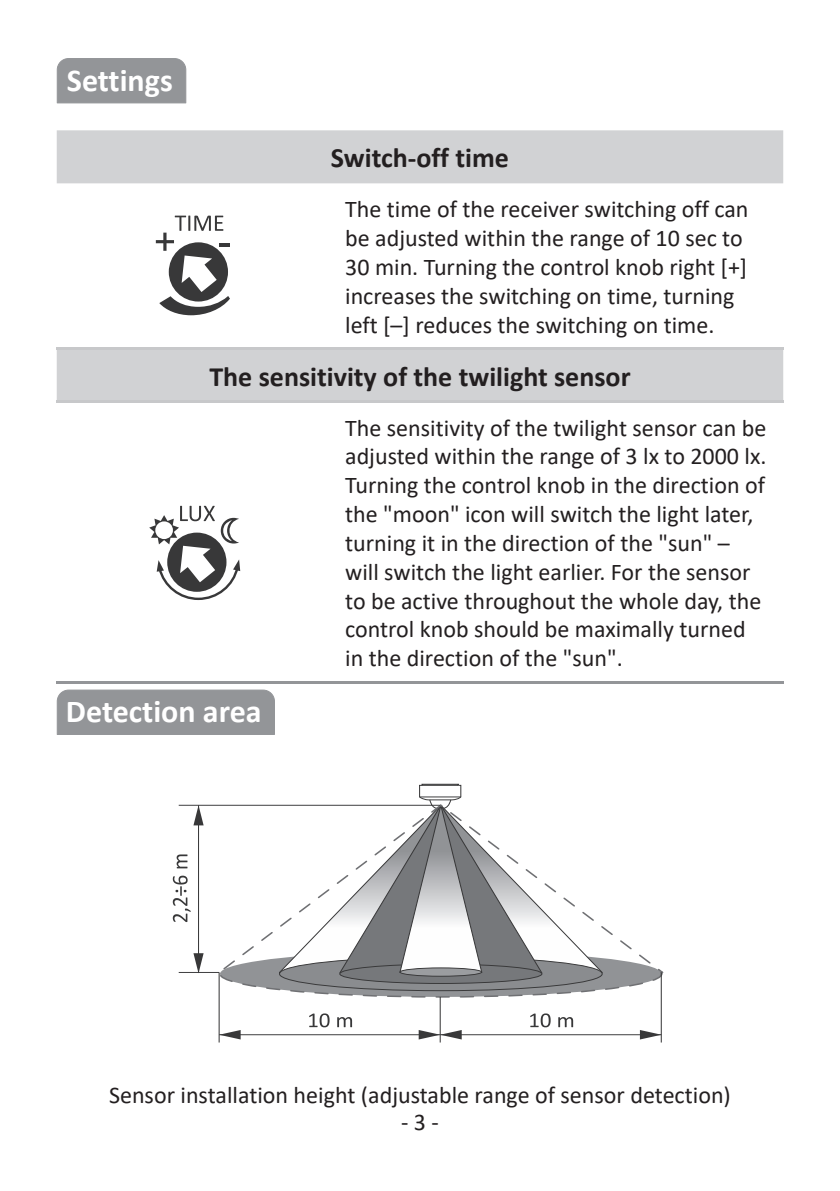
<style>
.page{position:relative;width:840px;height:1191px;background:#fff}
.page>*{position:absolute;margin:0;border:0;box-sizing:border-box;transform-origin:0 0}
.t1{font:700 32px "Calibri";color:#fff}
.t2{font:700 28px "Calibri";color:#231f20}
.t3{font:24px/28.8px "Calibri";color:#231f20}
</style>
<div class="page">
<svg style="left:57px;top:130px;width:725px;height:270px"></svg>
<hr style="left:57px;top:347px;width:272px;height:2px;background:#c7c8ca">
<hr style="left:329px;top:347px;width:453px;height:2px;background:#c7c8ca">
<hr style="left:57px;top:400px;width:272px;height:2px;background:#c7c8ca">
<hr style="left:329px;top:400px;width:453px;height:2px;background:#c7c8ca">
<hr style="left:57px;top:681px;width:272px;height:2px;background:#939598">
<hr style="left:329px;top:681px;width:453px;height:2px;background:#939598">
<svg style="left:156px;top:215px;width:74px;height:100px"></svg>
<svg style="left:149px;top:506px;width:91px;height:94px"></svg>
<svg style="left:172px;top:783px;width:490px;height:260px"></svg>
<svg style="left:339px;top:784px;width:203px;height:19px"></svg>
<svg style="left:214px;top:803px;width:450px;height:195px"></svg>
<svg style="left:173px;top:875px;width:17px;height:47px"></svg>
<svg style="left:176px;top:854px;width:11px;height:14px"></svg>
<hr style="left:179px;top:804px;width:261px;height:2px;background:#383839">
<hr style="left:179px;top:971px;width:40px;height:2px;background:#383839">
<hr style="left:198px;top:805px;width:1px;height:167px;background:#383839">
<hr style="left:218px;top:972px;width:2px;height:70px;background:#383839">
<hr style="left:439px;top:997px;width:1px;height:45px;background:#383839">
<hr style="left:660px;top:972px;width:1px;height:70px;background:#383839">
<hr style="left:440px;top:1034px;width:221px;height:1px;background:#383839">
<hr style="left:219px;top:1034px;width:221px;height:1px;background:#383839">
<svg style="left:309px;top:1013px;width:20px;height:14px"></svg>
<svg style="left:337px;top:1017px;width:15px;height:10px"></svg>
<svg style="left:530px;top:1013px;width:20px;height:14px"></svg>
<svg style="left:558px;top:1017px;width:15px;height:10px"></svg>
<svg style="left:639px;top:1030px;width:22px;height:9px"></svg>
<svg style="left:418px;top:1030px;width:43px;height:9px"></svg>
<svg style="left:219px;top:1030px;width:21px;height:9px"></svg>
<svg style="left:193px;top:805px;width:10px;height:20px"></svg>
<svg style="left:193px;top:953px;width:10px;height:20px"></svg>
<div style="left:57px;top:58px;width:129px;height:45px;background:#939598"></div>
<div style="left:57px;top:689px;width:218px;height:46px;background:#939598"></div>
<h1 class="t1" style="left:67px;top:58px;width:107px">Settings</h1>
<p class="t2" style="left:331px;top:138px;width:179px">Switch-off time</p>
<p class="t3" style="left:345px;top:194px;width:404px">The time of the receiver switching off can be adjusted within the range of 10 sec to 30 min. Turning the control knob right [+] increases the switching on time, turning left [–] reduces the switching on time.</p>
<p class="t2" style="left:209px;top:356px;width:422px">The sensitivity of the twilight sensor</p>
<p class="t3" style="left:345px;top:413px;width:422px">The sensitivity of the twilight sensor can be adjusted within the range of 3 lx to 2000 lx.<br>Turning the control knob in the direction of the "moon" icon will switch the light later, turning it in the direction of the "sun" – will switch the light earlier. For the sensor to be active throughout the whole day, the control knob should be maximally turned in the direction of the "sun".</p>
<h1 class="t1" style="left:66px;top:689px;width:197px">Detection area</h1>
<p class="t3" style="left:109px;top:1080px;width:623px">Sensor installation height (adjustable range of sensor detection)</p>
<p class="t3" style="left:401px;top:1106px;width:39px">- 3 -</p>
</div>
